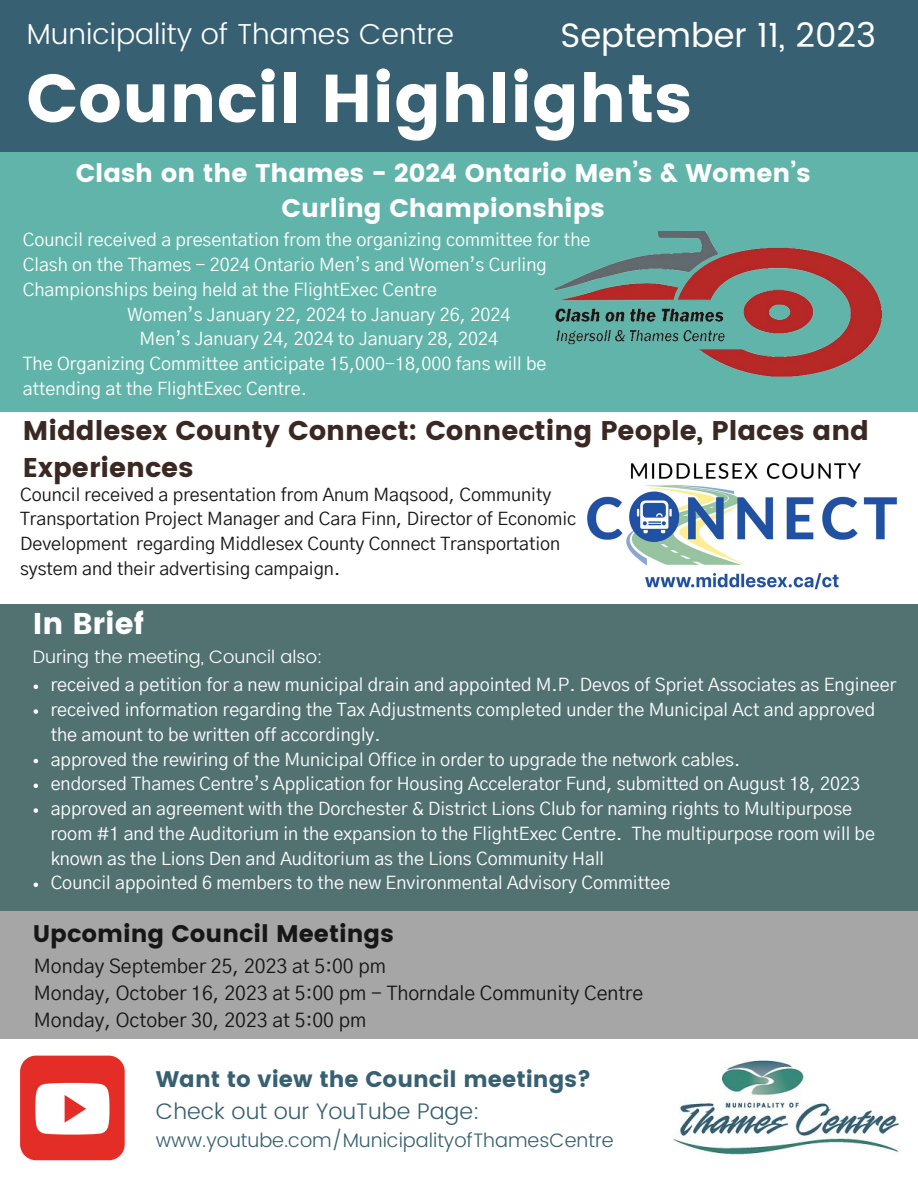
<style>
.page{position:relative;width:918px;height:1188px;background:#fff}
.page>*{position:absolute;margin:0;border:0;box-sizing:border-box;transform-origin:0 0}
.t1{font:67.65px "Poppins";color:#fff}
.t2{font:33.9px "Poppins";color:#fff}
.t3{font:30px "Poppins";color:#fff}
.t4{font:300 28.8px "Poppins";color:#fff}
.t5{font:27px/37.2px "Poppins";color:#3b2822}
.t6{font:25.5px/34.8px "Poppins";color:#fff;text-align:center}
.t7{font:24px "Poppins";color:#161616}
.t8{font:22.5px "Poppins";color:#376072}
.t9{font:300 22.5px "Poppins";color:#376072}
.t10{font:19.5px "Gothic A1";color:#161616}
.t11{font:300 19.5px "Poppins";color:#376072}
.t12{font:18px/24.8px "Gothic A1";color:#fefefe}
.t13{font:18px/24.8px "Gothic A1";color:#fff}
.t14{font:18px/24.8px "Gothic A1";color:#161616}
.t15{font:300 18px "Poppins";color:#fff}
</style>
<div class="page">
<div style="left:0;top:0;width:918px;height:181px;background:#376072"></div>
<div style="left:0;top:152px;width:918px;height:259px;background:#61b4aa"></div>
<img style="left:553px;top:231px;width:328px;height:146px">
<img style="left:587px;top:463px;width:310px;height:127px">
<div style="left:0;top:605px;width:918px;height:317px;background:#527272"></div>
<div style="left:20px;top:1056px;width:105px;height:104px;background:#e52d27;border-radius:16px"></div>
<svg style="left:35px;top:1083px;width:74px;height:52px;background:#fbe2e1"></svg>
<div style="left:0;top:911px;width:918px;height:128px;background:#a6a6a6"></div>
<svg style="left:34px;top:685px;width:4px;height:4px"></svg>
<svg style="left:34px;top:709px;width:4px;height:5px"></svg>
<svg style="left:34px;top:759px;width:4px;height:4px"></svg>
<svg style="left:34px;top:784px;width:4px;height:4px"></svg>
<svg style="left:34px;top:808px;width:4px;height:5px"></svg>
<svg style="left:34px;top:883px;width:4px;height:4px"></svg>
<img style="left:673px;top:1060px;width:227px;height:95px">
<p class="t2" style="left:560px;top:15px;width:317px">September 11, 2023</p>
<p class="t4" style="left:27px;top:17px;width:429px">Municipality of Thames Centre</p>
<p class="t1" style="left:26px;top:59px;width:667px">Council Highlights</p>
<p class="t6" style="left:76px;top:156px;width:736px">Clash on the Thames - 2024 Ontario Men’s &amp; Women’s<br>Curling Championships</p>
<p class="t13" style="left:23px;top:229px;width:569px">Council received a presentation from the organizing committee for the<br>Clash on the Thames - 2024 Ontario Men’s and Women’s Curling<br>Championships being held at the FlightExec Centre</p>
<p class="t13" style="left:127px;top:303px;width:385px">Women’s January 22, 2024 to January 26, 2024</p>
<p class="t13" style="left:140px;top:328px;width:360px">Men’s January 24, 2024 to January 28, 2024</p>
<p class="t13" style="left:23px;top:352px;width:525px">The Organizing Committee anticipate 15,000-18,000 fans will be attending at the FlightExec Centre.</p>
<p class="t5" style="left:23px;top:412px;width:848px">Middlesex County Connect: Connecting People, Places and<br>Experiences</p>
<p class="t14" style="left:20px;top:483px;width:558px">Council received a presentation from Anum Maqsood, Community Transportation Project Manager and Cara Finn, Director of Economic Development regarding Middlesex County Connect Transportation system and their advertising campaign.</p>
<p class="t3" style="left:33px;top:606px;width:113px">In Brief</p>
<p class="t15" style="left:33px;top:647px;width:291px">During the meeting, Council also:</p>
<p class="t12" style="left:51px;top:674px;width:847px">received a petition for a new municipal drain and appointed M.P. Devos of Spriet Associates as Engineer</p>
<p class="t12" style="left:51px;top:698px;width:826px">received information regarding the Tax Adjustments completed under the Municipal Act and approved the amount to be written off accordingly.</p>
<p class="t12" style="left:51px;top:748px;width:691px">approved the rewiring of the Municipal Office in order to upgrade the network cables.</p>
<p class="t12" style="left:51px;top:773px;width:811px">endorsed Thames Centre’s Application for Housing Accelerator Fund, submitted on August 18, 2023</p>
<p class="t12" style="left:51px;top:797px;width:826px">approved an agreement with the Dorchester &amp; District Lions Club for naming rights to Multipurpose room #1 and the Auditorium in the expansion to the FlightExec Centre. The multipurpose room will be known as the Lions Den and Auditorium as the Lions Community Hall</p>
<p class="t12" style="left:51px;top:872px;width:621px">Council appointed 6 members to the new Environmental Advisory Committee</p>
<p class="t7" style="left:33px;top:920px;width:362px">Upcoming Council Meetings</p>
<p class="t10" style="left:34px;top:957px;width:354px">Monday September 25, 2023 at 5:00 pm</p>
<p class="t10" style="left:34px;top:984px;width:611px">Monday, October 16, 2023 at 5:00 pm - Thorndale Community Centre</p>
<p class="t10" style="left:34px;top:1011px;width:334px">Monday, October 30, 2023 at 5:00 pm</p>
<p class="t8" style="left:156px;top:1066px;width:437px">Want to view the Council meetings?</p>
<p class="t9" style="left:156px;top:1098px;width:326px">Check out our YouTube Page:</p>
<p class="t11" style="left:156px;top:1129px;width:459px">www.youtube.com/MunicipalityofThamesCentre</p>
</div>
